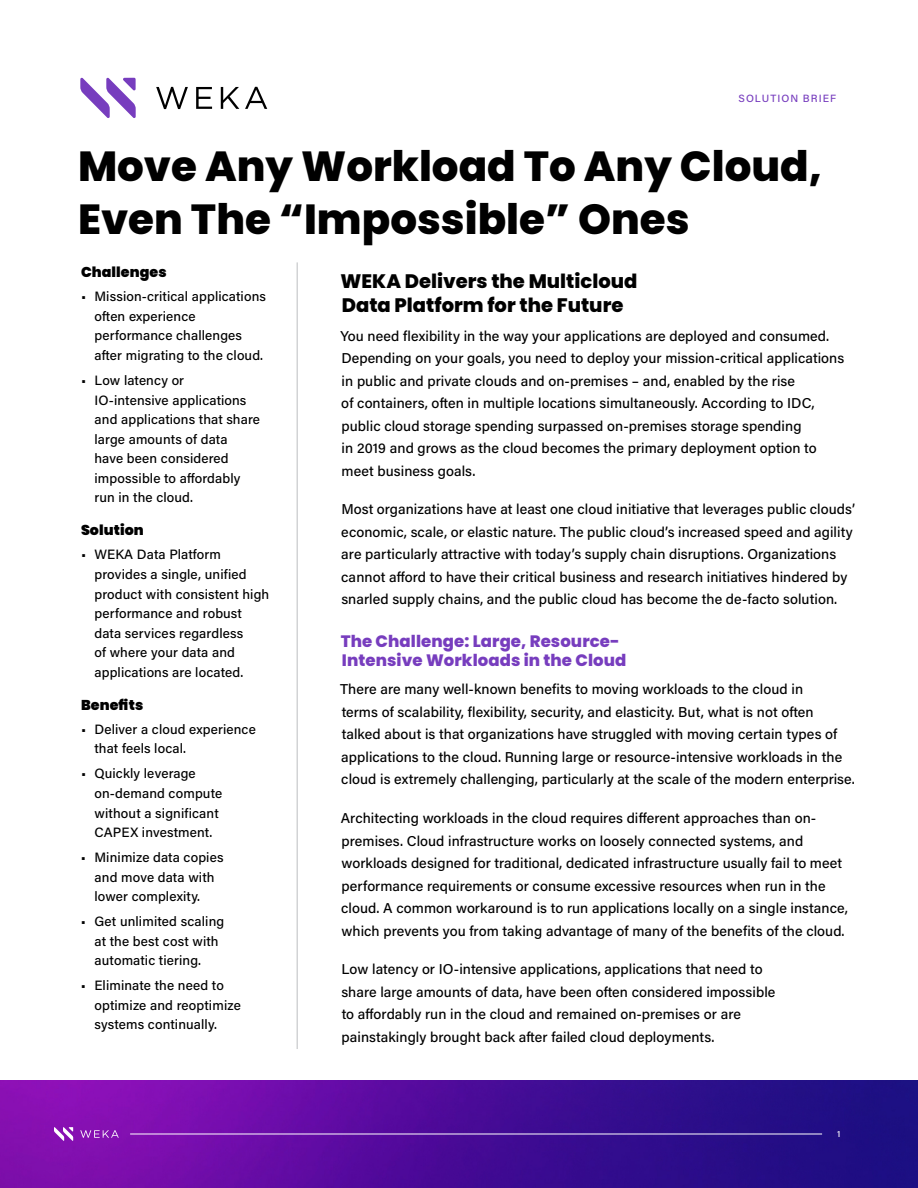
<style>
.page{position:relative;width:918px;height:1188px;background:#fff}
.page>*{position:absolute;margin:0;border:0;box-sizing:border-box;transform-origin:0 0}
.t1{font:800 42px/52.5px "Poppins";color:#000}
.t2{font:800 19.5px/23.4px "Poppins";color:#000}
.t3{font:800 16.5px/19.5px "Poppins";letter-spacing:.005em;color:#773dbe}
.t4{font:500 14.25px/22.5px "Acumin Pro";letter-spacing:.005em;color:#000}
.t5{font:900 14.25px "Poppins";letter-spacing:.005em;color:#000}
.t6{font:500 13.5px/19.5px "Acumin Pro";letter-spacing:.01em;color:#000}
.t7{font:500 10.5px "Acumin Pro";letter-spacing:.1em;color:#773dbe}
.t8{font:500 9px "Acumin Pro";color:#fff}
</style>
<div class="page">
<img style="left:0;top:1080px;width:918px;height:108px">
<svg style="left:54px;top:1127px;width:19px;height:14px"></svg>
<svg style="left:80px;top:1130px;width:39px;height:8px"></svg>
<hr style="left:130px;top:1134px;width:692px;height:1px;background:#fff">
<hr style="left:297px;top:262px;width:1px;height:787px;background:#bcbec0">
<svg style="left:80px;top:77px;width:56px;height:41px"></svg>
<svg style="left:156px;top:87px;width:111px;height:22px"></svg>
<p class="t7" style="left:739px;top:91px;width:99px">SOLUTION BRIEF</p>
<h1 class="t1" style="left:78px;top:140px;width:746px">Move Any Workload To Any Cloud,<br>Even The “Impossible” Ones</h1>
<p class="t5" style="left:81px;top:264px;width:87px">Challenges</p>
<p class="t6" style="left:94px;top:286px;width:173px;text-indent:-14px">• Mission-critical applications often experience performance challenges after migrating to the cloud.</p>
<p class="t6" style="left:94px;top:370px;width:167px;text-indent:-14px">• Low latency or<br>IO-intensive applications and applications that share large amounts of data<br>have been considered impossible to affordably run in the cloud.</p>
<p class="t5" style="left:81px;top:522px;width:64px">Solution</p>
<p class="t6" style="left:94px;top:544px;width:176px;text-indent:-14px">• WEKA Data Platform provides a single, unified product with consistent high performance and robust data services regardless<br>of where your data and applications are located.</p>
<p class="t5" style="left:81px;top:697px;width:64px">Benefits</p>
<p class="t6" style="left:94px;top:719px;width:163px;text-indent:-14px">• Deliver a cloud experience that feels local.</p>
<p class="t6" style="left:94px;top:763px;width:129px;text-indent:-13px">• Quickly leverage on-demand compute without a significant<br>CAPEX investment.</p>
<p class="t6" style="left:94px;top:847px;width:131px;text-indent:-14px">• Minimize data copies and move data with lower complexity.</p>
<p class="t6" style="left:94px;top:911px;width:131px;text-indent:-14px">• Get unlimited scaling at the best cost with automatic tiering.</p>
<p class="t6" style="left:94px;top:975px;width:148px;text-indent:-14px">• Eliminate the need to optimize and reoptimize systems continually.</p>
<h2 class="t2" style="left:341px;top:270px;width:298px">WEKA Delivers the Multicloud<br>Data Platform for the Future</h2>
<p class="t4" style="left:341px;top:324px;width:505px">You need flexibility in the way your applications are deployed and consumed.<br>Depending on your goals, you need to deploy your mission-critical applications in public and private clouds and on-premises – and, enabled by the rise<br>of containers, often in multiple locations simultaneously. According to IDC, public cloud storage spending surpassed on-premises storage spending<br>in 2019 and grows as the cloud becomes the primary deployment option to meet business goals.</p>
<p class="t4" style="left:341px;top:498px;width:515px">Most organizations have at least one cloud initiative that leverages public clouds’ economic, scale, or elastic nature. The public cloud’s increased speed and agility are particularly attractive with today’s supply chain disruptions. Organizations cannot afford to have their critical business and research initiatives hindered by snarled supply chains, and the public cloud has become the de-facto solution.</p>
<p class="t3" style="left:341px;top:631px;width:287px">The Challenge: Large, Resource-<br>Intensive Workloads in the Cloud</p>
<p class="t4" style="left:340px;top:678px;width:516px">There are many well-known benefits to moving workloads to the cloud in<br>terms of scalability, flexibility, security, and elasticity. But, what is not often<br>talked about is that organizations have struggled with moving certain types of applications to the cloud. Running large or resource-intensive workloads in the cloud is extremely challenging, particularly at the scale of the modern enterprise.</p>
<p class="t4" style="left:341px;top:806px;width:509px">Architecting workloads in the cloud requires different approaches than on&shy;premises. Cloud infrastructure works on loosely connected systems, and workloads designed for traditional, dedicated infrastructure usually fail to meet performance requirements or consume excessive resources when run in the cloud. A common workaround is to run applications locally on a single instance, which prevents you from taking advantage of many of the benefits of the cloud.</p>
<p class="t4" style="left:341px;top:957px;width:436px">Low latency or IO-intensive applications, applications that need to share large amounts of data, have been often considered impossible to affordably run in the cloud and remained on-premises or are painstakingly brought back after failed cloud deployments.</p>
<p class="t8" style="left:837px;top:1128px;width:5px">1</p>
</div>
